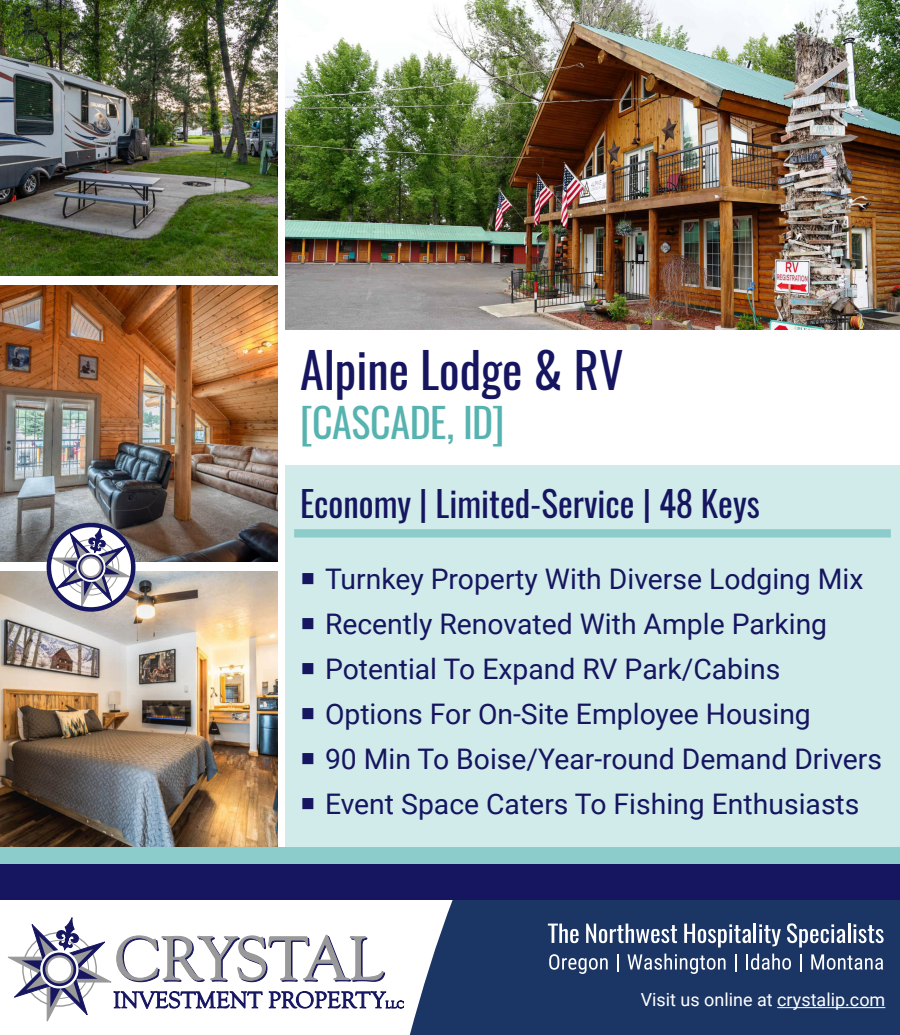
<style>
.page{position:relative;width:900px;height:1035px;background:#fff}
.page>*{position:absolute;margin:0;border:0;box-sizing:border-box;transform-origin:0 0}
.PROP_NAME_LARGE{font:48.3px "Oswald";color:#161560}
.City_State_-_Large{font:40.05px "Oswald";letter-spacing:-.015em;color:#57b3b0}
.FEATURE{font:34.95px "Oswald";color:#161560}
.t1{font:28.35px "Roboto";color:#161560}
.t2{font:18px "Roboto";color:#fff}
</style>
<div class="page">
<img style="left:285px;top:0;width:615px;height:330px">
<img style="left:0;top:0;width:278px;height:276px">
<img style="left:0;top:286px;width:278px;height:276px">
<img style="left:0;top:572px;width:278px;height:275px">
<svg style="left:8px;top:918px;width:396px;height:104px"></svg>
<div style="left:410px;top:900px;width:490px;height:135px;background:#1b3664"></div>
<div style="left:285px;top:465px;width:615px;height:397px;background:#d1ebea"></div>
<div style="left:0;top:847px;width:900px;height:35px;background:#8cccca"></div>
<div style="left:0;top:865px;width:900px;height:35px;background:#161560"></div>
<hr style="left:777px;top:1007px;width:108px;height:1px;background:#fff">
<svg style="left:548px;top:924px;width:31px;height:19px"></svg>
<svg style="left:586px;top:924px;width:91px;height:19px"></svg>
<svg style="left:684px;top:924px;width:97px;height:24px"></svg>
<svg style="left:787px;top:923px;width:58px;height:25px"></svg>
<hr style="left:848px;top:924px;width:3px;height:19px;background:#fff">
<svg style="left:854px;top:924px;width:30px;height:19px"></svg>
<svg style="left:549px;top:954px;width:59px;height:20px"></svg>
<svg style="left:617px;top:954px;width:2px;height:18px"></svg>
<svg style="left:627px;top:954px;width:99px;height:20px;background:#55698b"></svg>
<svg style="left:735px;top:954px;width:2px;height:18px"></svg>
<svg style="left:746px;top:954px;width:45px;height:16px"></svg>
<svg style="left:800px;top:954px;width:2px;height:18px"></svg>
<svg style="left:811px;top:954px;width:72px;height:16px"></svg>
<svg style="left:51px;top:527px;width:80px;height:80px"></svg>
<div style="left:47px;top:523px;width:89px;height:89px;border:4px solid #161560;border-radius:50%"></div>
<div style="left:294px;top:529px;width:597px;height:9px;background:#8cccca"></div>
<p class="PROP_NAME_LARGE" style="left:300px;top:337px;width:325px">Alpine Lodge &amp; RV</p>
<p class="City_State_-_Large" style="left:300px;top:394px;width:206px">[CASCADE, ID]</p>
<p class="FEATURE" style="left:300px;top:480px;width:461px">Economy | Limited-Service | 48 Keys</p>
<p class="t1" style="left:325px;top:559px;width:540px">Turnkey Property With Diverse Lodging Mix</p>
<p class="t1" style="left:325px;top:604px;width:504px">Recently Renovated With Ample Parking</p>
<p class="t1" style="left:325px;top:649px;width:457px">Potential To Expand RV Park/Cabins</p>
<p class="t1" style="left:325px;top:694px;width:487px">Options For On-Site Employee Housing</p>
<p class="t1" style="left:325px;top:739px;width:559px">90 Min To Boise/Year-round Demand Drivers</p>
<p class="t1" style="left:325px;top:784px;width:536px">Event Space Caters To Fishing Enthusiasts</p>
<p class="t2" style="left:641px;top:987px;width:246px">Visit us online at crystalip.com</p>
</div>
